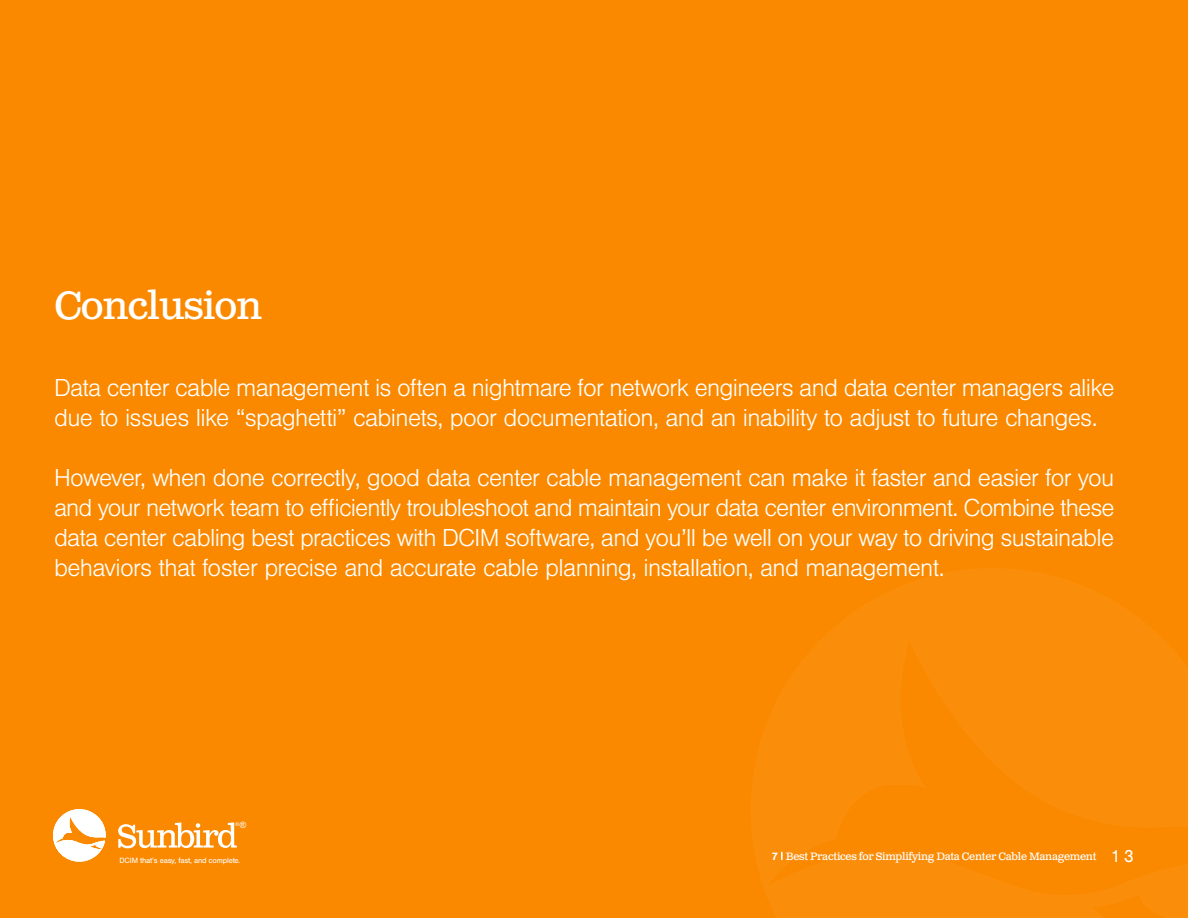
<style>
.page{position:relative;width:1188px;height:918px;background:#fa8900}
.page>*{position:absolute;margin:0;border:0;box-sizing:border-box;transform-origin:0 0}
.t1{font:39px "Clarendon Text Pro";letter-spacing:-.025em;color:#fff}
.t2{font:300 25.5px/30px "Nimbus San";letter-spacing:-.025em;color:#fff}
.t3{font:10.65px "Clarendon Text Pro";letter-spacing:-.025em;color:#fff}
.t4{font:7.95px "Nimbus San";letter-spacing:-.025em;color:#fff}
.t5{font:5.7px "Nimbus San";color:#fff}
.s1{font-family:"Arial";font-size:8.7px}
.s2{font-family:"Nimbus San";font-weight:700;font-size:11.1px}
.s3{font-family:"Nimbus San";font-size:18px}
</style>
<div class="page">
<svg style="left:118px;top:822px;width:119px;height:26px"></svg>
<svg style="left:53px;top:809px;width:53px;height:53px"></svg>
<p class="t1" style="left:54px;top:282px;width:209px">Conclusion</p>
<p class="t2" style="left:54px;top:373px;width:1062px">Data center cable management is often a nightmare for network engineers and data center managers alike due to issues like “spaghetti” cabinets, poor documentation, and an inability to adjust to future changes.</p>
<p class="t2" style="left:54px;top:463px;width:1062px;text-align:justify">However, when done correctly, good data center cable management can make it faster and easier for you and your network team to efficiently troubleshoot and maintain your data center environment. Combine these data center cabling best practices with DCIM software, and you’ll be well on your way to driving sustainable behaviors that foster precise and accurate cable planning, installation, and management.</p>
<p class="t5" style="left:235px;top:821px;width:12px">®<span class="s1">®</span></p>
<p class="t4" style="left:120px;top:856px;width:123px">DCIM that’s easy, fast, and complete.</p>
<p class="t3" style="left:772px;top:849px;width:364px"><span class="s2">7</span> Best Practices for Simplifying Data Center Cable Management <span class="s3">1 3</span></p>
</div>
